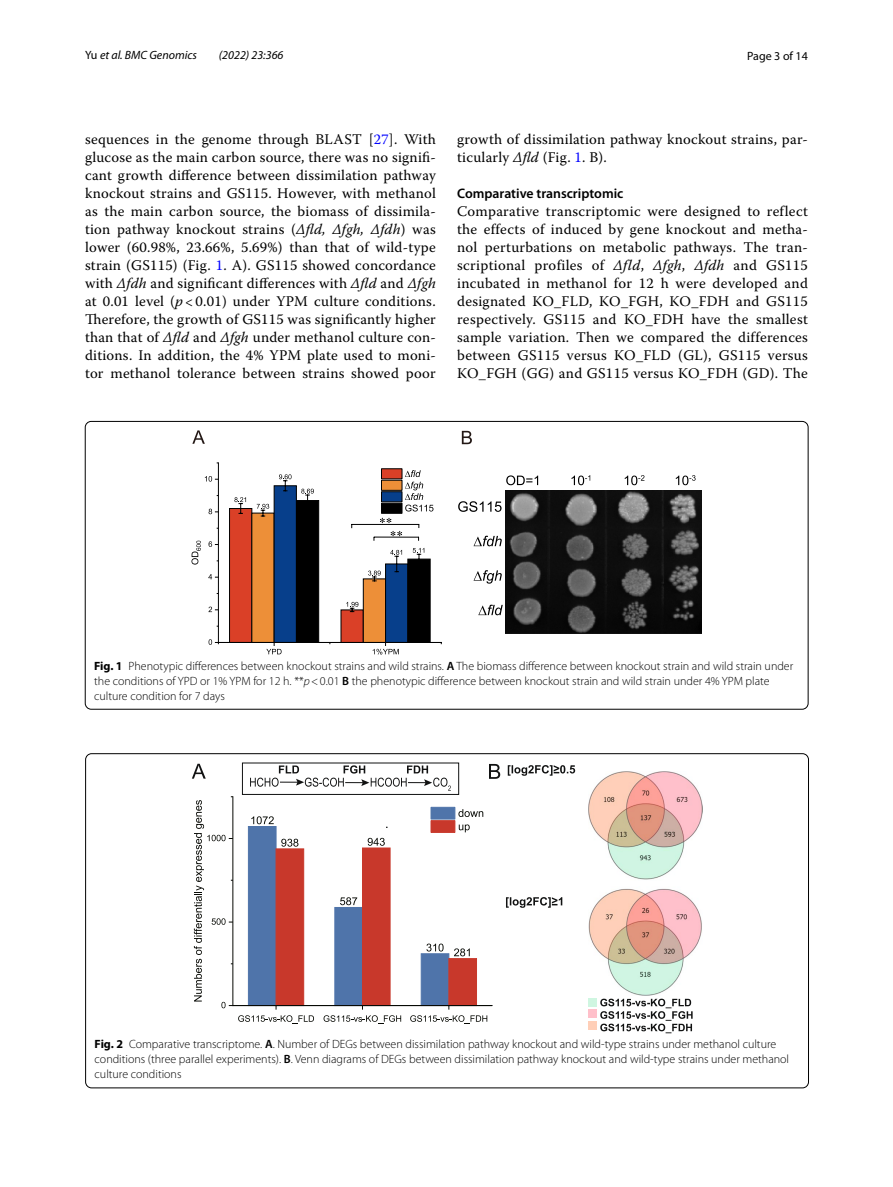
<style>
.page{position:relative;width:893px;height:1187px;background:#fff}
.page>*{position:absolute;margin:0;border:0;box-sizing:border-box;transform-origin:0 0}
.t1{font:14.7px/18px "Warnock Pro";letter-spacing:.015em;color:#000;text-align:justify}
.t2{font:600 13.8px "Myriad Pro";color:#000}
.t3{font:300 12px/15px "Myriad Pro";color:#000}
.t4{font:italic 12px "Myriad Pro";color:#000}
.t5{font:12px "Myriad Pro";color:#000}
.s1{font-style:normal}
.s2{color:#00f}
.s3{font-style:italic}
.s4{font-weight:700}
.s5{font-weight:600}
</style>
<div class="page">
<img style="left:505px;top:490px;width:197px;height:143px">
<div style="left:229px;top:508px;width:23px;height:134px;background:#da4027;border:1px solid #000"></div>
<div style="left:341px;top:609px;width:22px;height:33px;background:#da4027"></div>
<div style="left:252px;top:513px;width:22px;height:129px;background:#ed8f38"></div>
<div style="left:363px;top:578px;width:23px;height:64px;background:#ed8f38;border:1px solid #000"></div>
<div style="left:274px;top:485px;width:23px;height:157px;background:#073f8b;border:1px solid #000"></div>
<div style="left:385px;top:563px;width:23px;height:79px;background:#073f8b;border:1px solid #000"></div>
<div style="left:296px;top:500px;width:23px;height:142px;background:#000;border:1px solid #000"></div>
<div style="left:408px;top:559px;width:22px;height:83px;background:#000"></div>
<svg style="left:234px;top:497px;width:12px;height:17px"></svg>
<svg style="left:346px;top:602px;width:12px;height:10px"></svg>
<svg style="left:257px;top:504px;width:12px;height:12px"></svg>
<svg style="left:368px;top:570px;width:13px;height:11px"></svg>
<svg style="left:279px;top:474px;width:13px;height:17px"></svg>
<svg style="left:390px;top:550px;width:12px;height:22px"></svg>
<svg style="left:301px;top:488px;width:13px;height:14px"></svg>
<svg style="left:413px;top:548px;width:11px;height:13px"></svg>
<hr style="left:218px;top:642px;width:223px;height:1px;background:#000">
<hr style="left:218px;top:463px;width:1px;height:179px;background:#000">
<svg style="left:266px;top:643px;width:16px;height:11px"></svg>
<svg style="left:373px;top:643px;width:26px;height:11px"></svg>
<svg style="left:209px;top:639px;width:10px;height:5px"></svg>
<svg style="left:208px;top:606px;width:10px;height:6px"></svg>
<svg style="left:208px;top:574px;width:10px;height:5px"></svg>
<svg style="left:209px;top:541px;width:9px;height:6px"></svg>
<svg style="left:209px;top:508px;width:9px;height:6px"></svg>
<svg style="left:205px;top:476px;width:13px;height:5px"></svg>
<svg style="left:191px;top:540px;width:10px;height:24px"></svg>
<div style="left:381px;top:468px;width:21px;height:11px;background:#da4027"></div>
<div style="left:381px;top:480px;width:21px;height:10px;background:#ed8f38"></div>
<div style="left:381px;top:491px;width:21px;height:11px;background:#073f8b;border:1px solid #000"></div>
<div style="left:381px;top:503px;width:21px;height:10px;background:#000;border:1px solid #000"></div>
<svg style="left:405px;top:470px;width:28px;height:41px"></svg>
<svg style="left:506px;top:475px;width:84px;height:10px"></svg>
<svg style="left:625px;top:475px;width:19px;height:10px"></svg>
<svg style="left:676px;top:475px;width:20px;height:10px"></svg>
<svg style="left:458px;top:501px;width:44px;height:11px"></svg>
<svg style="left:473px;top:535px;width:29px;height:11px"></svg>
<svg style="left:473px;top:570px;width:29px;height:13px"></svg>
<svg style="left:478px;top:604px;width:25px;height:11px"></svg>
<svg style="left:192px;top:430px;width:13px;height:14px"></svg>
<svg style="left:462px;top:431px;width:10px;height:13px"></svg>
<hr style="left:351px;top:524px;width:68px;height:1px;background:#000">
<hr style="left:374px;top:536px;width:45px;height:1px;background:#000">
<svg style="left:380px;top:517px;width:11px;height:6px"></svg>
<svg style="left:391px;top:531px;width:11px;height:5px"></svg>
<img style="left:588px;top:771px;width:114px;height:224px">
<svg style="left:489px;top:764px;width:11px;height:14px"></svg>
<div style="left:588px;top:998px;width:9px;height:8px;background:#cff6e1"></div>
<div style="left:588px;top:1009px;width:9px;height:9px;background:#ffc0ca"></div>
<div style="left:588px;top:1020px;width:9px;height:9px;background:#ffcfb8"></div>
<svg style="left:600px;top:998px;width:93px;height:35px"></svg>
<svg style="left:506px;top:897px;width:56px;height:10px"></svg>
<svg style="left:508px;top:765px;width:67px;height:10px"></svg>
<div style="left:248px;top:826px;width:28px;height:179px;background:#4f74aa;border:1px solid #4f74aa"></div>
<div style="left:335px;top:907px;width:28px;height:98px;background:#4f74aa"></div>
<div style="left:421px;top:953px;width:28px;height:52px;background:#4f74aa;border:1px solid #4f74aa"></div>
<div style="left:276px;top:848px;width:28px;height:157px;background:#c8382b;border:1px solid #c8382b"></div>
<div style="left:362px;top:847px;width:28px;height:158px;background:#c8382b"></div>
<div style="left:449px;top:958px;width:28px;height:47px;background:#c8382b;border:1px solid #c8382b"></div>
<svg style="left:340px;top:897px;width:17px;height:8px"></svg>
<svg style="left:426px;top:943px;width:18px;height:8px"></svg>
<svg style="left:454px;top:948px;width:16px;height:8px"></svg>
<hr style="left:233px;top:1004px;width:259px;height:1px;background:#070904">
<svg style="left:238px;top:1015px;width:76px;height:7px"></svg>
<svg style="left:324px;top:1015px;width:77px;height:7px"></svg>
<svg style="left:410px;top:1015px;width:77px;height:7px"></svg>
<svg style="left:194px;top:796px;width:39px;height:212px"></svg>
<svg style="left:192px;top:763px;width:14px;height:15px"></svg>
<svg style="left:242px;top:762px;width:241px;height:84px"></svg>
<p class="t4" style="left:85px;top:48px;width:113px"><span class="s1">Yu</span> et al. BMC Genomics</p>
<p class="t4" style="left:219px;top:48px;width:66px">(2022) 23:366</p>
<p class="t5" style="left:747px;top:48px;width:62px">Page 3 of 14</p>
<p class="t1" style="left:85px;top:130px;width:352px">sequences in the genome through BLAST [<span class="s2">27</span>]. With glucose as the main carbon source, there was no signifi&shy;cant growth difference between dissimilation pathway knockout strains and GS115. However, with methanol as the main carbon source, the biomass of dissimila&shy;tion pathway knockout strains (<span class="s3">∆fld, ∆fgh, ∆fdh</span>) was lower (60.98%, 23.66%, 5.69%) than that of wild-type strain (GS115) (Fig. <span class="s2">1</span>. A). GS115 showed concordance with <span class="s3">∆fdh</span> and significant differences with <span class="s3">∆fld</span> and <span class="s3">∆fgh </span>at 0.01 level (<span class="s3">p</span> &lt; 0.01) under YPM culture conditions.<br>Therefore, the growth of GS115 was significantly higher than that of <span class="s3">∆fld</span> and <span class="s3">∆fgh</span> under methanol culture con&shy;ditions. In addition, the 4% YPM plate used to moni&shy;tor methanol tolerance between strains showed poor</p>
<p class="t1" style="left:457px;top:130px;width:352px">growth of dissimilation pathway knockout strains, par&shy;ticularly <span class="s3">∆fld</span> (Fig. <span class="s2">1</span>. B).</p>
<p class="t2" style="left:457px;top:184px;width:168px">Comparative transcriptomic</p>
<p class="t1" style="left:457px;top:202px;width:352px">Comparative transcriptomic were designed to reflect the effects of induced by gene knockout and metha&shy;nol perturbations on metabolic pathways. The tran&shy;scriptional profiles of <span class="s3">∆fld</span>, <span class="s3">∆fgh</span>, <span class="s3">∆fdh</span> and GS115 incubated in methanol for 12 h were developed and designated KO_FLD, KO_FGH, KO_FDH and GS115 respectively. GS115 and KO_FDH have the smallest sample variation. Then we compared the differences between GS115 versus KO_FLD (GL), GS115 versus KO_FGH (GG) and GS115 versus KO_FDH (GD). The</p>
<p class="t3" style="left:94px;top:658px;width:701px"><span class="s4">Fig. 1</span> Phenotypic differences between knockout strains and wild strains. <span class="s5">A</span> The biomass difference between knockout strain and wild strain under the conditions of YPD or 1% YPM for 12 h. **<span class="s3">p</span>&lt;0.01 <span class="s5">B</span> the phenotypic difference between knockout strain and wild strain under 4% YPM plate culture condition for 7 days</p>
<p class="t3" style="left:95px;top:1037px;width:696px"><span class="s4">Fig. 2</span> Comparative transcriptome. <span class="s5">A</span>. Number of DEGs between dissimilation pathway knockout and wild-type strains under methanol culture conditions (three parallel experiments). <span class="s5">B</span>. Venn diagrams of DEGs between dissimilation pathway knockout and wild-type strains under methanol culture conditions</p>
</div>
